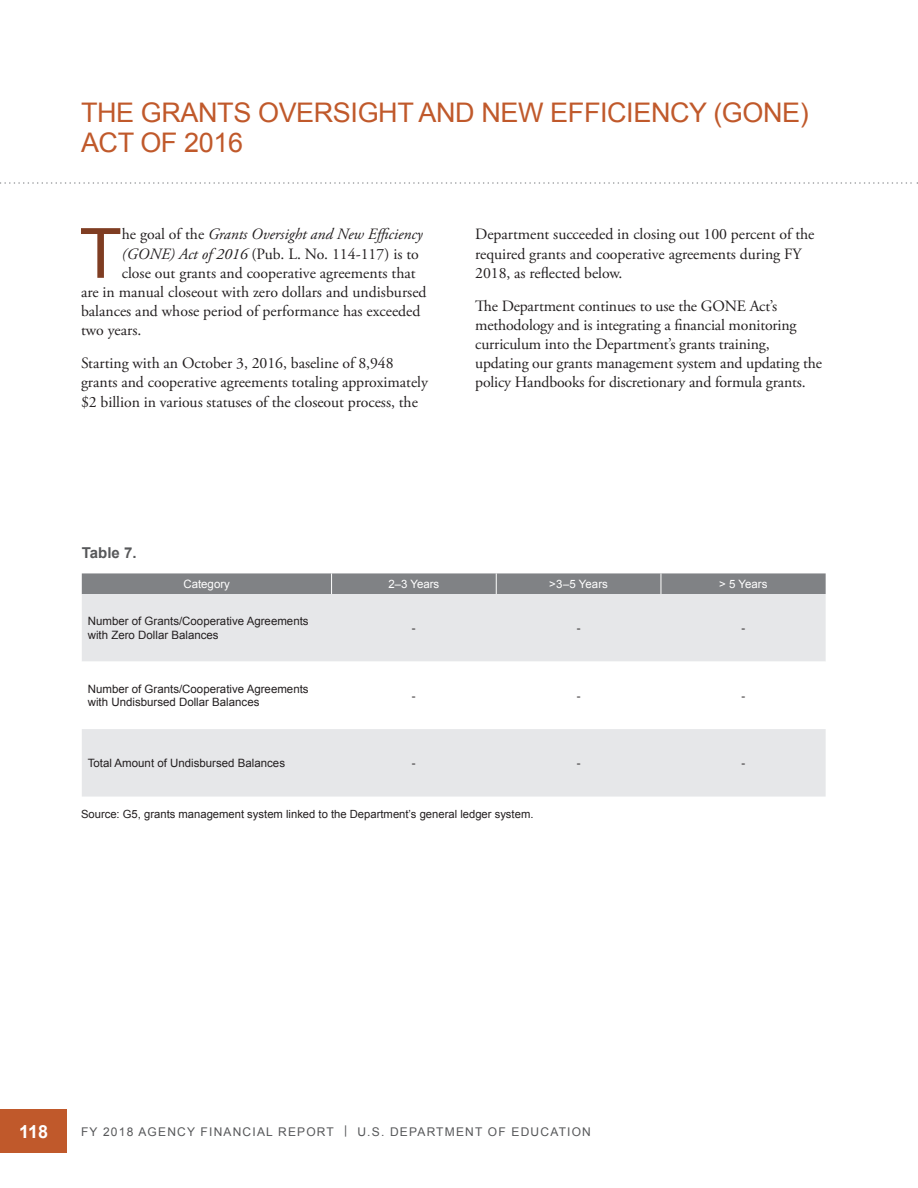
<style>
.page{position:relative;width:918px;height:1188px;background:#fff}
.page>*{position:absolute;margin:0;border:0;box-sizing:border-box;transform-origin:0 0}
.t1{font:69.45px "Arial";color:#7f3d22}
.t2{font:27px/30px "Arial";letter-spacing:-.015em;color:#c0592b}
.t3{font:700 18px "Arial";color:#fff}
.t4{font:15.75px/19.2px "Adobe Garamond Pro";letter-spacing:-.005em;color:#231f20}
.t5{font:italic 15.75px "Adobe Garamond Pro";color:#231f20}
.t6{font:700 15px "Arial";color:#57585a}
.t7{font:12px "Arial";letter-spacing:.1em;color:#57585a}
.t8{font:11.55px/13.8px "Arial";color:#231f20}
.t9{font:11.55px "Arial";color:#fff}
.t10{font:11.25px "Arial";color:#231f20}
.s1{font-style:normal}
.s2{font-style:italic}
.s3{font-size:11.25px}
</style>
<div class="page">
<div style="left:0;top:1109px;width:68px;height:44px;background:#c0592b"></div>
<svg style="left:0;top:182px;width:918px;height:2px"></svg>
<div style="left:82px;top:594px;width:744px;height:203px;background:#e6e7e9"></div>
<svg style="left:82px;top:662px;width:744px;height:67px"></svg>
<div style="left:82px;top:573px;width:744px;height:21px;background:#808285"></div>
<h1 class="t2" style="left:81px;top:98px;width:729px">THE GRANTS OVERSIGHT AND NEW EFFICIENCY (GONE)<br>ACT OF 2016</h1>
<p class="t1" style="left:79px;top:208px;width:44px">T</p>
<p class="t5" style="left:122px;top:225px;width:302px"><span class="s1">he goal of the</span> Grants Oversight and New Efficiency</p>
<p class="t4" style="left:122px;top:245px;width:299px"><span class="s2">(GONE) Act of 2016</span> (Pub. L. No. 114-117) is to</p>
<p class="t4" style="left:122px;top:264px;width:295px">close out grants and cooperative agreements that</p>
<p class="t4" style="left:81px;top:283px;width:347px">are in manual closeout with zero dollars and undisbursed</p>
<p class="t4" style="left:81px;top:302px;width:341px">balances and whose period of performance has exceeded</p>
<p class="t4" style="left:81px;top:321px;width:62px">two years.</p>
<p class="t4" style="left:81px;top:354px;width:348px">Starting with an October 3, 2016, baseline of 8,948 grants and cooperative agreements totaling approximately $2 billion in various statuses of the closeout process, the</p>
<p class="t4" style="left:475px;top:225px;width:341px">Department succeeded in closing out 100 percent of the required grants and cooperative agreements during FY<br>2018, as reflected below.</p>
<p class="t4" style="left:475px;top:296px;width:348px">The Department continues to use the GONE Act’s methodology and is integrating a financial monitoring curriculum into the Department’s grants training, updating our grants management system and updating the policy Handbooks for discretionary and formula grants.</p>
<p class="t6" style="left:82px;top:543px;width:56px">Table 7.</p>
<p class="t9" style="left:183px;top:576px;width:48px">Category</p>
<p class="t9" style="left:388px;top:576px;width:52px">2<span class="s3">–</span>3 Years</p>
<p class="t9" style="left:549px;top:576px;width:60px">&gt;3<span class="s3">–</span>5 Years</p>
<p class="t9" style="left:719px;top:576px;width:50px">&gt; 5 Years</p>
<p class="t8" style="left:88px;top:614px;width:222px">Number of Grants/Cooperative Agreements with Zero Dollar Balances</p>
<p class="t8" style="left:412px;top:621px;width:5px">-</p>
<p class="t8" style="left:577px;top:621px;width:5px">-</p>
<p class="t8" style="left:741px;top:621px;width:5px">-</p>
<p class="t8" style="left:88px;top:682px;width:222px">Number of Grants/Cooperative Agreements with Undisbursed Dollar Balances</p>
<p class="t8" style="left:412px;top:689px;width:5px">-</p>
<p class="t8" style="left:577px;top:689px;width:5px">-</p>
<p class="t8" style="left:741px;top:689px;width:5px">-</p>
<p class="t8" style="left:88px;top:756px;width:199px">Total Amount of Undisbursed Balances</p>
<p class="t8" style="left:412px;top:756px;width:5px">-</p>
<p class="t8" style="left:577px;top:756px;width:5px">-</p>
<p class="t8" style="left:741px;top:756px;width:5px">-</p>
<p class="t10" style="left:81px;top:807px;width:454px">Source: G5, grants management system linked to the Department’s general ledger system.</p>
<p class="t3" style="left:19px;top:1120px;width:31px">118</p>
<p class="t7" style="left:81px;top:1123px;width:511px">FY 2018 AGENCY FINANCIAL REPORT | U.S. DEPARTMENT OF EDUCATION</p>
</div>
